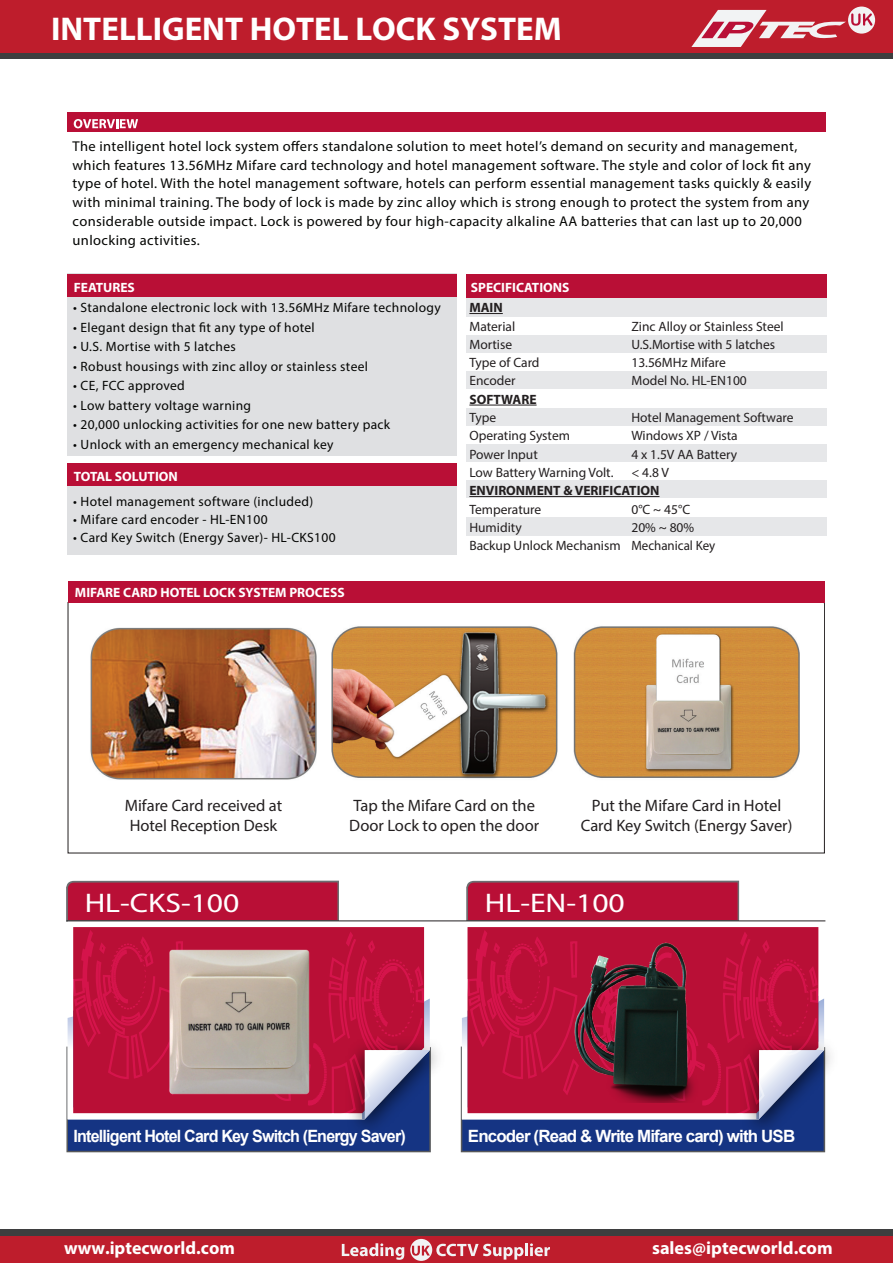
<style>
.page{position:relative;width:893px;height:1263px;background:#fff}
.page>*{position:absolute;margin:0;border:0;box-sizing:border-box;transform-origin:0 0}
.t1{font:700 33px "Myriad Pro";color:#fff}
.t2{font:27px "Myriad";color:#fff;scale:1.17 1}
.t3{font:700 18px "Myriad Pro";color:#fff}
.t4{font:700 16.95px "Arial";letter-spacing:-.05em;color:#fff;scale:.95 1}
.t5{font:700 16.95px "Arial";letter-spacing:-.05em;color:#fff}
.t6{font:16.5px/19.8px "Myriad Pro";color:#231f20;text-align:center}
.t7{font:14.25px/18.9px "Myriad Pro";letter-spacing:.025em;color:#040503}
.t8{font:13.5px "Myriad Pro";letter-spacing:.025em;color:#040503}
.t9{font:13.5px/18.3px "Myriad Pro";color:#231f20}
.t10{font:700 13.5px "Myriad Pro";color:#fff}
.t11{font:700 13.5px "Myriad Pro";color:#231f20}
</style>
<div class="page">
<div style="left:0;top:1px;width:893px;height:58px;background:#3e3e3f"></div>
<div style="left:0;top:0;width:893px;height:53px;background:#be1d2c"></div>
<div style="left:0;top:1229px;width:893px;height:33px;background:#3e3e3f"></div>
<div style="left:0;top:1237px;width:893px;height:26px;background:#be1d2c"></div>
<div style="left:848px;top:7px;width:27px;height:27px;background:#f2f3f4;border-radius:50%"></div>
<svg style="left:691px;top:10px;width:181px;height:37px"></svg>
<svg style="left:342px;top:1243px;width:62px;height:17px"></svg>
<svg style="left:436px;top:1243px;width:114px;height:16px"></svg>
<svg style="left:410px;top:1239px;width:22px;height:22px"></svg>
<svg style="left:412px;top:1246px;width:18px;height:10px"></svg>
<div style="left:67px;top:273px;width:390px;height:182px;background:#dfe0e2"></div>
<div style="left:67px;top:274px;width:390px;height:23px;background:#b90f36"></div>
<div style="left:67px;top:463px;width:390px;height:92px;background:#dfe0e2"></div>
<div style="left:67px;top:463px;width:390px;height:23px;background:#b90f36"></div>
<div style="left:466px;top:274px;width:360px;height:23px;background:#b90f36"></div>
<div style="left:466px;top:299px;width:360px;height:18px;background:#e6e7e9"></div>
<div style="left:466px;top:335px;width:360px;height:19px;background:#e6e7e9"></div>
<div style="left:466px;top:353px;width:360px;height:19px;background:#fff"></div>
<div style="left:466px;top:371px;width:360px;height:19px;background:#e6e7e9"></div>
<div style="left:466px;top:389px;width:360px;height:19px;background:#fff"></div>
<div style="left:466px;top:408px;width:360px;height:18px;background:#e6e7e9"></div>
<div style="left:466px;top:444px;width:360px;height:19px;background:#e6e7e9"></div>
<div style="left:466px;top:462px;width:360px;height:19px;background:#fff"></div>
<div style="left:466px;top:480px;width:360px;height:19px;background:#e6e7e9"></div>
<div style="left:466px;top:498px;width:360px;height:19px;background:#fff"></div>
<div style="left:466px;top:517px;width:360px;height:18px;background:#e6e7e9"></div>
<hr style="left:469px;top:313px;width:34px;height:1px;background:#231f20">
<hr style="left:469px;top:405px;width:68px;height:1px;background:#231f20">
<hr style="left:469px;top:496px;width:190px;height:1px;background:#231f20">
<div style="left:67px;top:112px;width:759px;height:20px;background:#b90f36"></div>
<svg style="left:74px;top:119px;width:64px;height:9px"></svg>
<img style="left:69px;top:604px;width:755px;height:196px">
<div style="left:68px;top:581px;width:756px;height:21px;background:#b90f36"></div>
<svg style="left:66px;top:880px;width:273px;height:42px;background:#b6193d"></svg>
<svg style="left:466px;top:880px;width:274px;height:40px;background:#b6193d"></svg>
<svg style="left:68px;top:921px;width:362px;height:9px"></svg>
<svg style="left:66px;top:930px;width:366px;height:223px;background:#9a3360"></svg>
<img style="left:167px;top:945px;width:148px;height:156px">
<svg style="left:462px;top:921px;width:362px;height:9px"></svg>
<svg style="left:460px;top:930px;width:366px;height:223px;background:#993360"></svg>
<hr style="left:66px;top:920px;width:759px;height:1px;background:#231f20">
<img style="left:565px;top:932px;width:143px;height:170px">
<h1 class="t1" style="left:51px;top:8px;width:512px">INTELLIGENT HOTEL LOCK SYSTEM</h1>
<p class="t7" style="left:73px;top:136px;width:740px">The intelligent hotel lock system offers standalone solution to meet hotel’s demand on security and management, which features 13.56MHz Mifare card technology and hotel management software. The style and color of lock fit any type of hotel. With the hotel management software, hotels can perform essential management tasks quickly &amp; easily with minimal training. The body of lock is made by zinc alloy which is strong enough to protect the system from any considerable outside impact. Lock is powered by four high-capacity alkaline AA batteries that can last up to 20,000 unlocking activities.</p>
<p class="t10" style="left:74px;top:278px;width:63px">FEATURES</p>
<p class="t10" style="left:471px;top:278px;width:100px">SPECIFICATIONS</p>
<p class="t8" style="left:73px;top:300px;width:369px">• Standalone electronic lock with 13.56MHz Mifare technology</p>
<p class="t8" style="left:73px;top:319px;width:243px">• Elegant design that fit any type of hotel</p>
<p class="t8" style="left:73px;top:339px;width:164px">• U.S. Mortise with 5 latches</p>
<p class="t8" style="left:73px;top:358px;width:296px">• Robust housings with zinc alloy or stainless steel</p>
<p class="t8" style="left:73px;top:377px;width:113px">• CE, FCC approved</p>
<p class="t8" style="left:73px;top:397px;width:179px">• Low battery voltage warning</p>
<p class="t8" style="left:73px;top:416px;width:318px">• 20,000 unlocking activities for one new battery pack</p>
<p class="t8" style="left:73px;top:436px;width:262px">• Unlock with an emergency mechanical key</p>
<p class="t10" style="left:74px;top:467px;width:106px">TOTAL SOLUTION</p>
<p class="t8" style="left:73px;top:493px;width:242px">• Hotel management software (included)</p>
<p class="t8" style="left:73px;top:511px;width:196px">• Mifare card encoder - HL-EN100</p>
<p class="t8" style="left:73px;top:529px;width:264px">• Card Key Switch (Energy Saver)- HL-CKS100</p>
<p class="t10" style="left:75px;top:583px;width:271px">MIFARE CARD HOTEL LOCK SYSTEM PROCESS</p>
<p class="t11" style="left:469px;top:299px;width:35px">MAIN</p>
<p class="t9" style="left:469px;top:317px;width:47px">Material</p>
<p class="t9" style="left:631px;top:317px;width:154px">Zinc Alloy or Stainless Steel</p>
<p class="t9" style="left:469px;top:335px;width:44px">Mortise</p>
<p class="t9" style="left:631px;top:335px;width:145px">U.S.Mortise with 5 latches</p>
<p class="t9" style="left:469px;top:353px;width:72px">Type of Card</p>
<p class="t9" style="left:631px;top:353px;width:96px">13.56MHz Mifare</p>
<p class="t9" style="left:469px;top:371px;width:48px">Encoder</p>
<p class="t9" style="left:631px;top:371px;width:117px">Model No. HL-EN100</p>
<p class="t11" style="left:469px;top:390px;width:69px">SOFTWARE</p>
<p class="t9" style="left:469px;top:408px;width:28px">Type</p>
<p class="t9" style="left:631px;top:408px;width:164px">Hotel Management Software</p>
<p class="t9" style="left:469px;top:426px;width:102px">Operating System</p>
<p class="t9" style="left:631px;top:426px;width:108px">Windows XP / Vista</p>
<p class="t9" style="left:469px;top:445px;width:70px">Power Input</p>
<p class="t9" style="left:631px;top:445px;width:107px">4 x 1.5V AA Battery</p>
<p class="t9" style="left:469px;top:463px;width:146px">Low Battery Warning Volt.</p>
<p class="t9" style="left:631px;top:463px;width:39px">&lt; 4.8 V</p>
<p class="t11" style="left:469px;top:482px;width:192px">ENVIRONMENT &amp; VERIFICATION</p>
<p class="t9" style="left:469px;top:500px;width:73px">Temperature</p>
<p class="t9" style="left:631px;top:500px;width:60px">0°C ~ 45°C</p>
<p class="t9" style="left:469px;top:518px;width:54px">Humidity</p>
<p class="t9" style="left:469px;top:518px;width:247px;text-indent:162px">20% ~ 80%<br>Backup Unlock Mechanism Mechanical Key</p>
<p class="t6" style="left:125px;top:795px;width:159px">Mifare Card received at<br>Hotel Reception Desk</p>
<p class="t6" style="left:349px;top:795px;width:191px;text-align:left">Tap the Mifare Card on the<br>Door Lock to open the door</p>
<p class="t6" style="left:581px;top:795px;width:213px">Put the Mifare Card in Hotel<br>Card Key Switch (Energy Saver)</p>
<h2 class="t2" style="left:85px;top:889px;width:134px">HL-CKS-100</h2>
<h2 class="t2" style="left:485px;top:889px;width:121px">HL-EN-100</h2>
<p class="t4" style="left:74px;top:1124px;width:351px">Intelligent Hotel Card Key Switch (Energy Saver)</p>
<p class="t5" style="left:468px;top:1124px;width:329px">Encoder (Read &amp; Write Mifare card) with USB</p>
<p class="t3" style="left:64px;top:1236px;width:172px">www.iptecworld.com</p>
<p class="t3" style="left:652px;top:1236px;width:182px">sales@iptecworld.com</p>
</div>
